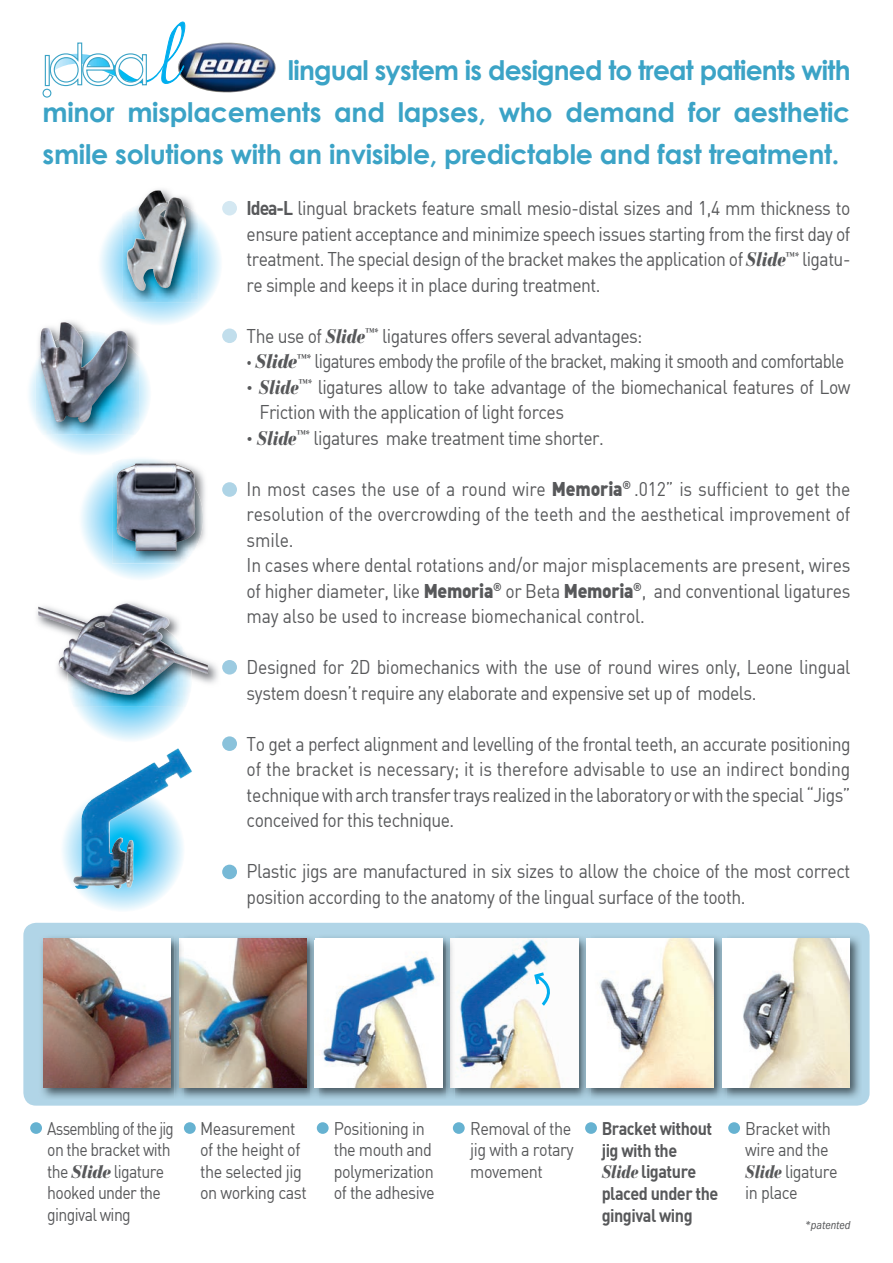
<style>
.page{position:relative;width:893px;height:1263px;background:#fff}
.page>*{position:absolute;margin:0;border:0;box-sizing:border-box;transform-origin:0 0}
.t1{font:700 27px/42px "Century Gothic";letter-spacing:-.01em;color:#3ba3c6}
.t2{font:700 27px "Century Gothic";letter-spacing:-.03em;color:#3ba3c6}
.t3{font:19.5px/25.5px "DIN";letter-spacing:-.025em;color:#57585a;scale:.9 1}
.t4{font:19.5px "DIN";letter-spacing:-.025em;color:#57585a;scale:.86 1}
.t5{font:18px/21.6px "DIN";letter-spacing:-.03em;color:#57585a;scale:.9 1}
.t6{font:18px/21.6px "DIN";letter-spacing:-.03em;color:#57585a;scale:.85 1}
.t7{font:18px/21.6px "DIN Bold";letter-spacing:-.03em;color:#57585a;scale:.9 1}
.t8{font:italic condensed 12px "Franklin Gothic";color:#57585a}
.s1{font-family:"DIN Bold"}
.s2{font-family:"Bauer Bodoni";font-weight:900;font-style:italic}
.s3{font-size:12px}
.s4{font-family:"DIN Black Alternate"}
</style>
<div class="page">
<svg style="left:29px;top:361px;width:152px;height:218px"></svg>
<svg style="left:60px;top:787px;width:125px;height:125px;background:#81c0df"></svg>
<img style="left:87px;top:749px;width:90px;height:56px">
<div style="left:23px;top:923px;width:847px;height:183px;background:#b1d5e7;border-radius:13px"></div>
<img style="left:183px;top:937px;width:127px;height:161px">
<img style="left:183px;top:938px;width:124px;height:149px">
<img style="left:41px;top:937px;width:134px;height:161px">
<img style="left:175px;top:938px;width:8px;height:159px">
<img style="left:43px;top:938px;width:128px;height:149px">
<img style="left:455px;top:937px;width:127px;height:161px">
<img style="left:455px;top:938px;width:123px;height:149px">
<img style="left:319px;top:937px;width:127px;height:161px">
<img style="left:310px;top:938px;width:9px;height:159px">
<img style="left:446px;top:938px;width:9px;height:159px">
<img style="left:315px;top:940px;width:127px;height:147px">
<img style="left:590px;top:937px;width:127px;height:161px">
<img style="left:582px;top:938px;width:8px;height:159px">
<img style="left:586px;top:938px;width:128px;height:149px">
<img style="left:726px;top:937px;width:134px;height:161px">
<img style="left:717px;top:938px;width:9px;height:160px">
<img style="left:722px;top:938px;width:128px;height:149px">
<img style="left:157px;top:189px;width:33px;height:12px">
<img style="left:125px;top:201px;width:71px;height:13px">
<img style="left:138px;top:190px;width:19px;height:24px">
<img style="left:62px;top:321px;width:69px;height:10px">
<img style="left:36px;top:331px;width:104px;height:104px">
<svg style="left:98px;top:214px;width:123px;height:111px"></svg>
<img style="left:40px;top:322px;width:22px;height:55px">
<img style="left:203px;top:476px;width:2px;height:64px">
<img style="left:112px;top:459px;width:91px;height:104px">
<img style="left:117px;top:464px;width:68px;height:87px">
<svg style="left:76px;top:707px;width:108px;height:34px"></svg>
<img style="left:36px;top:602px;width:182px;height:82px">
<img style="left:67px;top:618px;width:125px;height:89px">
<img style="left:59px;top:603px;width:66px;height:20px">
<img style="left:186px;top:42px;width:90px;height:51px">
<svg style="left:42px;top:21px;width:144px;height:77px"></svg>
<div style="left:222px;top:201px;width:15px;height:14px;background:#d4e8f2;border-radius:50%"></div>
<div style="left:222px;top:660px;width:15px;height:14px;background:#9ccbe1;border-radius:50%"></div>
<div style="left:222px;top:736px;width:15px;height:15px;background:#8ac2db;border-radius:50%"></div>
<div style="left:222px;top:865px;width:15px;height:14px;background:#77b9d6;border-radius:50%"></div>
<div style="left:222px;top:328px;width:15px;height:15px;background:#c1deec;border-radius:50%"></div>
<div style="left:222px;top:482px;width:15px;height:15px;background:#aed4e6;border-radius:50%"></div>
<svg style="left:532px;top:970px;width:27px;height:38px"></svg>
<div style="left:30px;top:1122px;width:12px;height:12px;background:#66b2d1;border-radius:50%"></div>
<div style="left:184px;top:1122px;width:12px;height:12px;background:#66b2d1;border-radius:50%"></div>
<div style="left:317px;top:1122px;width:12px;height:12px;background:#66b2d1;border-radius:50%"></div>
<div style="left:453px;top:1122px;width:12px;height:12px;background:#66b2d1;border-radius:50%"></div>
<div style="left:585px;top:1122px;width:12px;height:12px;background:#66b2d1;border-radius:50%"></div>
<div style="left:728px;top:1122px;width:12px;height:12px;background:#66b2d1;border-radius:50%"></div>
<h1 class="t2" style="left:288px;top:53px;width:564px">lingual system is designed to treat patients with</h1>
<h1 class="t1" style="left:43px;top:91px;width:809px">minor misplacements and lapses, who demand for aesthetic smile solutions with an invisible, predictable and fast treatment.</h1>
<p class="t3" style="left:247px;top:195px;width:672px;text-align:justify"><span class="s1">Idea-L</span> lingual brackets feature small mesio-distal sizes and 1,4 mm thickness to ensure patient acceptance and minimize speech issues starting from the first day of treatment. The special design of the bracket makes the application of <span class="s2">Slide</span><sup>™*</sup> ligatu&shy;re simple and keeps it in place during treatment.</p>
<p class="t3" style="left:247px;top:322px;width:441px">The use of <span class="s2">Slide</span><sup>™*</sup> ligatures offers several advantages:</p>
<p class="t4" style="left:247px;top:349px;width:697px"><span class="s3">•</span> <span class="s2">Slide</span><sup>™*</sup> ligatures embody the profile of the bracket, making it smooth and comfortable</p>
<p class="t3" style="left:259px;top:373px;width:658px;text-indent:-13px"><span class="s3">•</span> <span class="s2">Slide</span><sup>™*</sup> ligatures allow to take advantage of the biomechanical features of Low<br>Friction with the application of light forces</p>
<p class="t3" style="left:247px;top:424px;width:398px"><span class="s3">•</span> <span class="s2">Slide</span><sup>™*</sup> ligatures make treatment time shorter.</p>
<p class="t3" style="left:247px;top:475px;width:672px">In most cases the use of a round wire <span class="s4">Memoria</span><sup>®</sup> .012” is sufficient to get the resolution of the overcrowding of the teeth and the aesthetical improvement of smile.<br>In cases where dental rotations and/or major misplacements are present, wires of higher diameter, like <span class="s4">Memoria</span><sup>®</sup> or Beta <span class="s4">Memoria</span><sup>®</sup>, and conventional ligatures may also be used to increase biomechanical control.</p>
<p class="t3" style="left:247px;top:654px;width:672px">Designed for 2D biomechanics with the use of round wires only, Leone lingual system doesn’t require any elaborate and expensive set up of models.</p>
<p class="t3" style="left:247px;top:730px;width:672px;text-align:justify">To get a perfect alignment and levelling of the frontal teeth, an accurate positioning of the bracket is necessary; it is therefore advisable to use an indirect bonding technique with arch transfer trays realized in the laboratory or with the special “Jigs” conceived for this technique.</p>
<p class="t3" style="left:247px;top:858px;width:672px">Plastic jigs are manufactured in six sizes to allow the choice of the most correct position according to the anatomy of the lingual surface of the tooth.</p>
<p class="t6" style="left:47px;top:1117px;width:150px">Assembling of the jig on the bracket with the <span class="s2">Slide</span> ligature hooked under the gingival wing</p>
<p class="t5" style="left:200px;top:1117px;width:120px">Measurement of the height of the selected jig on working cast</p>
<p class="t5" style="left:334px;top:1117px;width:114px">Positioning in the mouth and polymerization of the adhesive</p>
<p class="t5" style="left:470px;top:1117px;width:117px">Removal of the jig with a rotary movement</p>
<p class="t7" style="left:602px;top:1117px;width:131px">Bracket without jig with the<br><span class="s2">Slide</span> ligature placed under the gingival wing</p>
<p class="t5" style="left:745px;top:1117px;width:104px">Bracket with wire and the<br><span class="s2">Slide</span> ligature in place</p>
<p class="t8" style="left:805px;top:1219px;width:47px">*patented</p>
</div>
